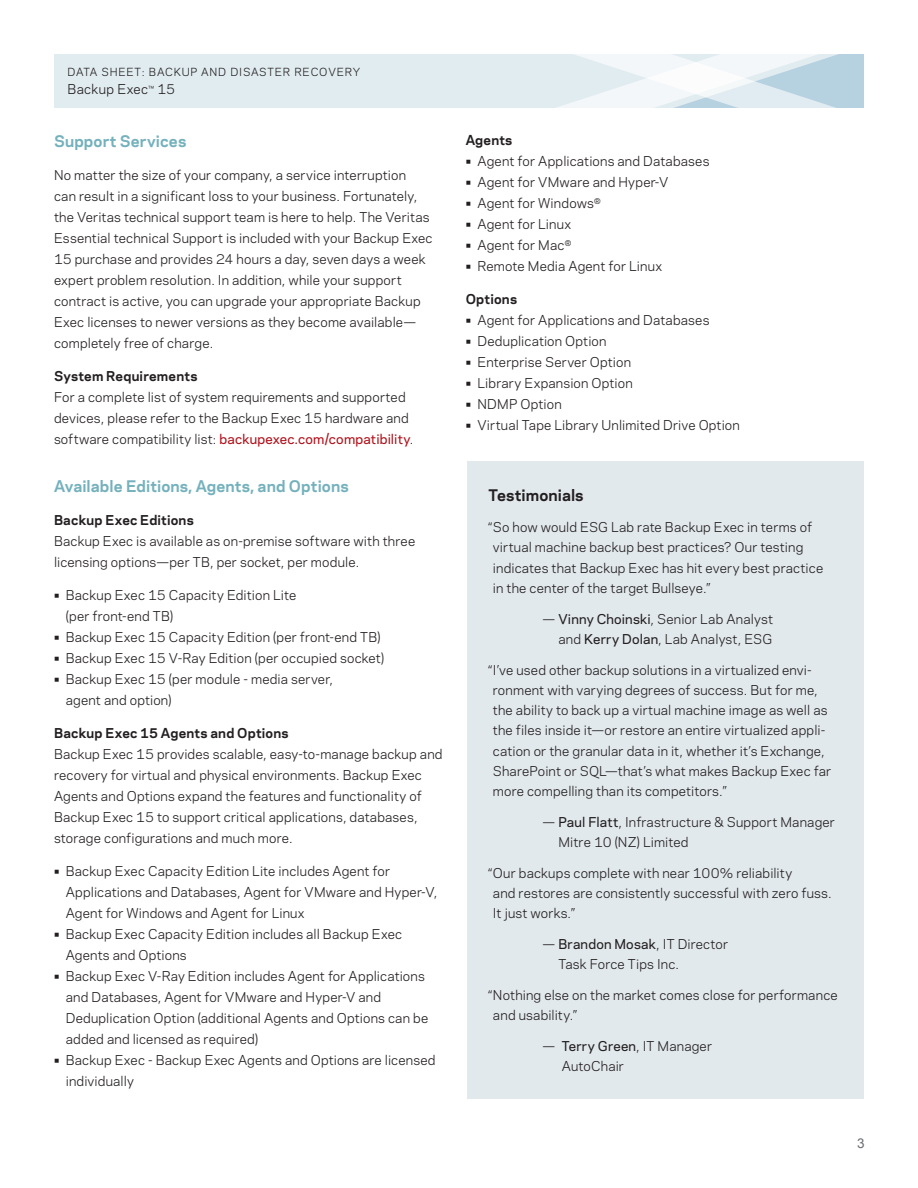
<style>
.page{position:relative;width:918px;height:1188px;background:#fff}
.page>*{position:absolute;margin:0;border:0;box-sizing:border-box;transform-origin:0 0}
.Blue_Subheads{font:700 15px "Polaris";letter-spacing:.01em;color:#74b1bd}
.t1{font:700 15px "Polaris";letter-spacing:.005em;color:#231f20}
.t2{font:13.5px "Arial";color:#6c6d70}
.Main_Text{font:12.75px/21px "Polaris";letter-spacing:.015em;color:#231f20}
.sub-subhead{font:700 12.75px "Polaris";letter-spacing:.015em;color:#231f20}
.Sub-subhead{font:700 12.75px "Polaris";letter-spacing:.015em;color:#231f20}
.t3{font:10.5px "Polaris";letter-spacing:.075em;color:#231f20}
.s1{font-size:10.5px}
.s2{font-weight:500;color:#b0131c}
.s3{font-weight:700}
.s4{font-weight:500}
</style>
<div class="page">
<div style="left:54px;top:54px;width:810px;height:54px;background:#e1ecf1"></div>
<svg style="left:557px;top:54px;width:307px;height:54px"></svg>
<div style="left:467px;top:461px;width:397px;height:637px;background:#e2e9ed"></div>
<p class="t3" style="left:68px;top:64px;width:294px">DATA SHEET: BACKUP AND DISASTER RECOVERY</p>
<p class="Main_Text" style="left:68px;top:78px;width:109px">Backup Exec<span class="s1">™</span> 15</p>
<p class="Blue_Subheads" style="left:54px;top:130px;width:134px">Support Services</p>
<p class="Main_Text" style="left:54px;top:164px;width:380px">No matter the size of your company, a service interruption<br>can result in a significant loss to your business. Fortunately, the Veritas technical support team is here to help. The Veritas Essential technical Support is included with your Backup Exec 15 purchase and provides 24 hours a day, seven days a week expert problem resolution. In addition, while your support contract is active, you can upgrade your appropriate Backup Exec licenses to newer versions as they become available— completely free of charge.</p>
<p class="sub-subhead" style="left:54px;top:366px;width:145px">System Requirements</p>
<p class="Main_Text" style="left:54px;top:386px;width:361px">For a complete list of system requirements and supported devices, please refer to the Backup Exec 15 hardware and software compatibility list: <span class="s2">backupexec.com/compatibility</span>.</p>
<p class="Blue_Subheads" style="left:54px;top:475px;width:296px">Available Editions, Agents, and Options</p>
<p class="Sub-subhead" style="left:54px;top:510px;width:141px">Backup Exec Editions</p>
<p class="Main_Text" style="left:54px;top:530px;width:363px">Backup Exec is available as on-premise software with three licensing options—per TB, per socket, per module.</p>
<p class="Main_Text" style="left:66px;top:584px;width:232px;text-indent:-12px"><span class="s3">•</span> Backup Exec 15 Capacity Edition Lite (per front-end TB)</p>
<p class="Main_Text" style="left:54px;top:626px;width:328px"><span class="s3">•</span> Backup Exec 15 Capacity Edition (per front-end TB)</p>
<p class="Main_Text" style="left:54px;top:647px;width:332px"><span class="s3">•</span> Backup Exec 15 V-Ray Edition (per occupied socket)</p>
<p class="Main_Text" style="left:66px;top:668px;width:269px;text-indent:-12px"><span class="s3">•</span> Backup Exec 15 (per module - media server, agent and option)</p>
<p class="sub-subhead" style="left:54px;top:723px;width:236px">Backup Exec 15 Agents and Options</p>
<p class="Main_Text" style="left:54px;top:743px;width:390px">Backup Exec 15 provides scalable, easy-to-manage backup and recovery for virtual and physical environments. Backup Exec Agents and Options expand the features and functionality of Backup Exec 15 to support critical applications, databases, storage configurations and much more.</p>
<p class="Main_Text" style="left:66px;top:860px;width:373px;text-indent:-12px"><span class="s3">•</span> Backup Exec Capacity Edition Lite includes Agent for<br>Applications and Databases, Agent for VMware and Hyper-V,<br>Agent for Windows and Agent for Linux</p>
<p class="Main_Text" style="left:66px;top:923px;width:338px;text-indent:-12px"><span class="s3">•</span> Backup Exec Capacity Edition includes all Backup Exec<br>Agents and Options</p>
<p class="Main_Text" style="left:66px;top:965px;width:364px;text-indent:-12px"><span class="s3">•</span> Backup Exec V-Ray Edition includes Agent for Applications and Databases, Agent for VMware and Hyper-V and Deduplication Option (additional Agents and Options can be added and licensed as required)</p>
<p class="Main_Text" style="left:66px;top:1049px;width:371px;text-indent:-12px"><span class="s3">•</span> Backup Exec - Backup Exec Agents and Options are licensed individually</p>
<p class="sub-subhead" style="left:466px;top:131px;width:48px">Agents</p>
<p class="Main_Text" style="left:466px;top:150px;width:245px"><span class="s3">•</span> Agent for Applications and Databases</p>
<p class="Main_Text" style="left:466px;top:171px;width:204px"><span class="s3">•</span> Agent for VMware and Hyper-V</p>
<p class="Main_Text" style="left:466px;top:192px;width:137px"><span class="s3">•</span> Agent for Windows<sup>®</sup></p>
<p class="Main_Text" style="left:466px;top:213px;width:107px"><span class="s3">•</span> Agent for Linux</p>
<p class="Main_Text" style="left:466px;top:234px;width:107px"><span class="s3">•</span> Agent for Mac<sup>®</sup></p>
<p class="Main_Text" style="left:466px;top:255px;width:198px"><span class="s3">•</span> Remote Media Agent for Linux</p>
<p class="sub-subhead" style="left:466px;top:290px;width:53px">Options</p>
<p class="Main_Text" style="left:466px;top:309px;width:245px"><span class="s3">•</span> Agent for Applications and Databases</p>
<p class="Main_Text" style="left:466px;top:330px;width:142px"><span class="s3">•</span> Deduplication Option</p>
<p class="Main_Text" style="left:466px;top:351px;width:167px"><span class="s3">•</span> Enterprise Server Option</p>
<p class="Main_Text" style="left:466px;top:372px;width:168px"><span class="s3">•</span> Library Expansion Option</p>
<p class="Main_Text" style="left:466px;top:393px;width:97px"><span class="s3">•</span> NDMP Option</p>
<p class="Main_Text" style="left:466px;top:414px;width:276px"><span class="s3">•</span> Virtual Tape Library Unlimited Drive Option</p>
<p class="t1" style="left:489px;top:484px;width:97px">Testimonials</p>
<p class="Main_Text" style="left:493px;top:516px;width:332px;line-height:20.2px;text-indent:-4px">“So how would ESG Lab rate Backup Exec in terms of virtual machine backup best practices? Our testing indicates that Backup Exec has hit every best practice in the center of the target Bullseye.”</p>
<p class="Main_Text" style="left:543px;top:608px;width:232px;line-height:20.2px;text-align:right">— <span class="s4">Vinny Choinski</span>, Senior Lab Analyst and <span class="s4">Kerry Dolan</span>, Lab Analyst, ESG</p>
<p class="Main_Text" style="left:493px;top:659px;width:340px;line-height:20.2px;text-indent:-4px">“I’ve used other backup solutions in a virtualized envi&shy;ronment with varying degrees of success. But for me, the ability to back up a virtual machine image as well as the files inside it—or restore an entire virtualized appli&shy;cation or the granular data in it, whether it’s Exchange, SharePoint or SQL—that’s what makes Backup Exec far more compelling than its competitors.”</p>
<p class="Main_Text" style="left:558px;top:811px;width:278px;line-height:20.2px;text-indent:-16px">— <span class="s4">Paul Flatt</span>, Infrastructure &amp; Support Manager<br>Mitre 10 (NZ) Limited</p>
<p class="Main_Text" style="left:493px;top:862px;width:340px;line-height:20.2px;text-indent:-4px">“Our backups complete with near 100% reliability<br>and restores are consistently successful with zero fuss.<br>It just works.”</p>
<p class="Main_Text" style="left:558px;top:933px;width:171px;line-height:20.2px;text-indent:-16px">— <span class="s4">Brandon Mosak</span>, IT Director<br>Task Force Tips Inc.</p>
<p class="Main_Text" style="left:493px;top:984px;width:346px;line-height:20.2px;text-indent:-4px">“Nothing else on the market comes close for performance and usability.”</p>
<p class="Main_Text" style="left:562px;top:1035px;width:152px;line-height:20.2px;text-indent:-19px">— <span class="s4">Terry Green</span>, IT Manager<br>AutoChair</p>
<p class="t2" style="left:857px;top:1134px;width:9px">3</p>
</div>
